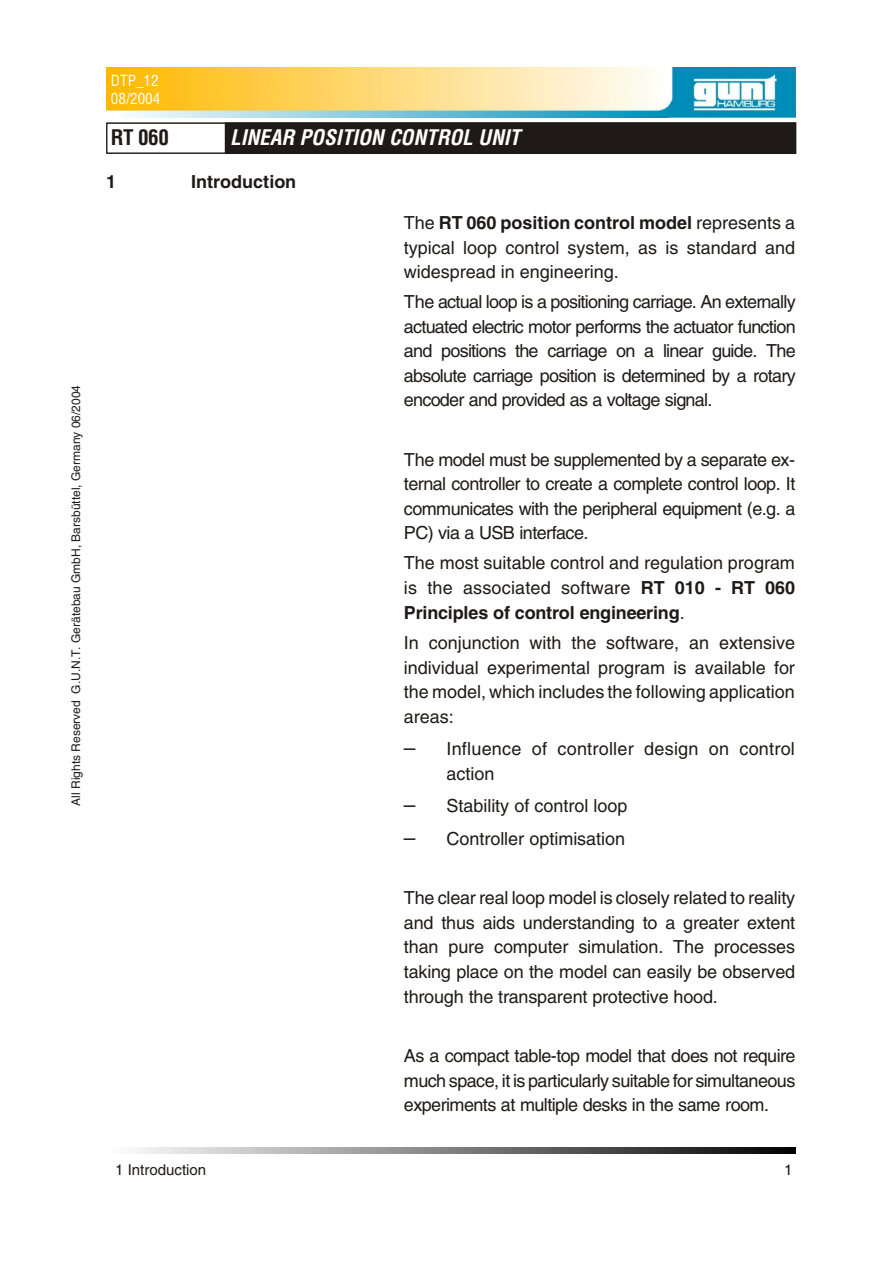
<style>
.page{position:relative;width:894px;height:1263px;background:#fff}
.page>*{position:absolute;margin:0;border:0;box-sizing:border-box;transform-origin:0 0}
.t1{font:italic 700 condensed 21px "Helvetica";color:#fff}
.t2{font:700 condensed 21px "Helvetica";color:#1f1a17}
.t3{font:18px/24.6px "Helvetica";color:#1f1a17;text-align:justify}
.t4{font:700 18px "Helvetica";color:#1f1a17}
.t5{font:15px "Helvetica";color:#1f1a17}
.t6{font:condensed 15px/18px "Helvetica";letter-spacing:.005em;color:#fff}
.t7{font:12px "Helvetica";color:#1f1a17}
.s1{font-weight:700}
.s2{font-size:21px}
</style>
<div class="page">
<img style="left:139px;top:1147px;width:656px;height:6px">
<img style="left:107px;top:68px;width:688px;height:50px">
<div style="left:106px;top:123px;width:120px;height:31px;border:1px solid #1f1a17"></div>
<div style="left:226px;top:123px;width:570px;height:31px;background:#1f1a17"></div>
<p class="t7" style="left:71px;top:694px;width:310px;rotate:-90deg">G U. N. T . G. uabe t ä r e G m Hb B, G, l e t t übs r a mr e yna 4002 / 60</p>
<p class="t7" style="left:71px;top:806px;width:107px;rotate:-90deg">A Rl l s t hg i R dev r ese</p>
<p class="t6" style="left:111px;top:73px;width:51px">DTP_12<br>08/2004</p>
<p class="t2" style="left:111px;top:130px;width:60px">RT 060</p>
<p class="t1" style="left:230px;top:130px;width:291px">LINEAR POSITION CONTROL UNIT</p>
<p class="t4" style="left:106px;top:174px;width:12px">1</p>
<p class="t4" style="left:191px;top:174px;width:106px">In tro duc tion</p>
<p class="t3" style="left:404px;top:212px;width:393px">The <span class="s1">RT 060 po si tion con trol model</span> rep re sents a typ i cal loop con trol sys tem, as is stan dard and wide spread in en gi neer ing.</p>
<p class="t3" style="left:404px;top:291px;width:393px">The ac tual loop is a po si tion ing car riage. An externally ac tu ated elec tric mo tor per forms the actuator func tion and po si tions the carriage on a linear guide. The absolute car riage po si tion is determined by a ro tary encoder and pro vided as a volt age sig nal.</p>
<p class="t3" style="left:404px;top:448px;width:393px">The model must be sup ple mented by a sep a rate ex - ter nal con trol ler to cre ate a com plete con trol loop. It com mu ni cates with the pe riph eral equipment (e.g. a PC) via a USB interface.</p>
<p class="t3" style="left:404px;top:552px;width:393px;line-height:25.2px">The most suitable con trol and reg u la tion pro gram is the as so ci ated soft ware <span class="s1">RT 010 - RT 060<br>Principles of con trol en gi neer ing</span>.</p>
<p class="t3" style="left:404px;top:632px;width:393px">In con junc tion with the soft ware, an ex ten sive individual ex per i men tal pro gram is avail able for the model, which in cludes the fol low ing ap pli ca tion areas:</p>
<p class="t3" style="left:446px;top:738px;width:350px;text-indent:-43px"><span class="s2">–</span> In flu ence of con trol ler de sign on con trol action</p>
<p class="t3" style="left:404px;top:795px;width:225px"><span class="s2">–</span> Sta bil ity of con trol loop</p>
<p class="t3" style="left:404px;top:828px;width:223px"><span class="s2">–</span> Con trol ler op ti mi sa tion</p>
<p class="t3" style="left:404px;top:887px;width:393px">The clear real loop model is closely re lated to re al ity and thus aids un der stand ing to a greater ex tent than pure computer simu la tion. The pro cesses taking place on the model can eas ily be ob served through the trans par ent pro tec tive hood.</p>
<p class="t3" style="left:404px;top:1045px;width:393px">As a com pact ta ble-top model that does not re quire much space, it is par tic u larly suit able for si mul ta neous ex per i ments at mul ti ple desks in the same room.</p>
<p class="t5" style="left:115px;top:1163px;width:93px">1 In tro duc tion</p>
<p class="t5" style="left:784px;top:1163px;width:10px">1</p>
</div>
